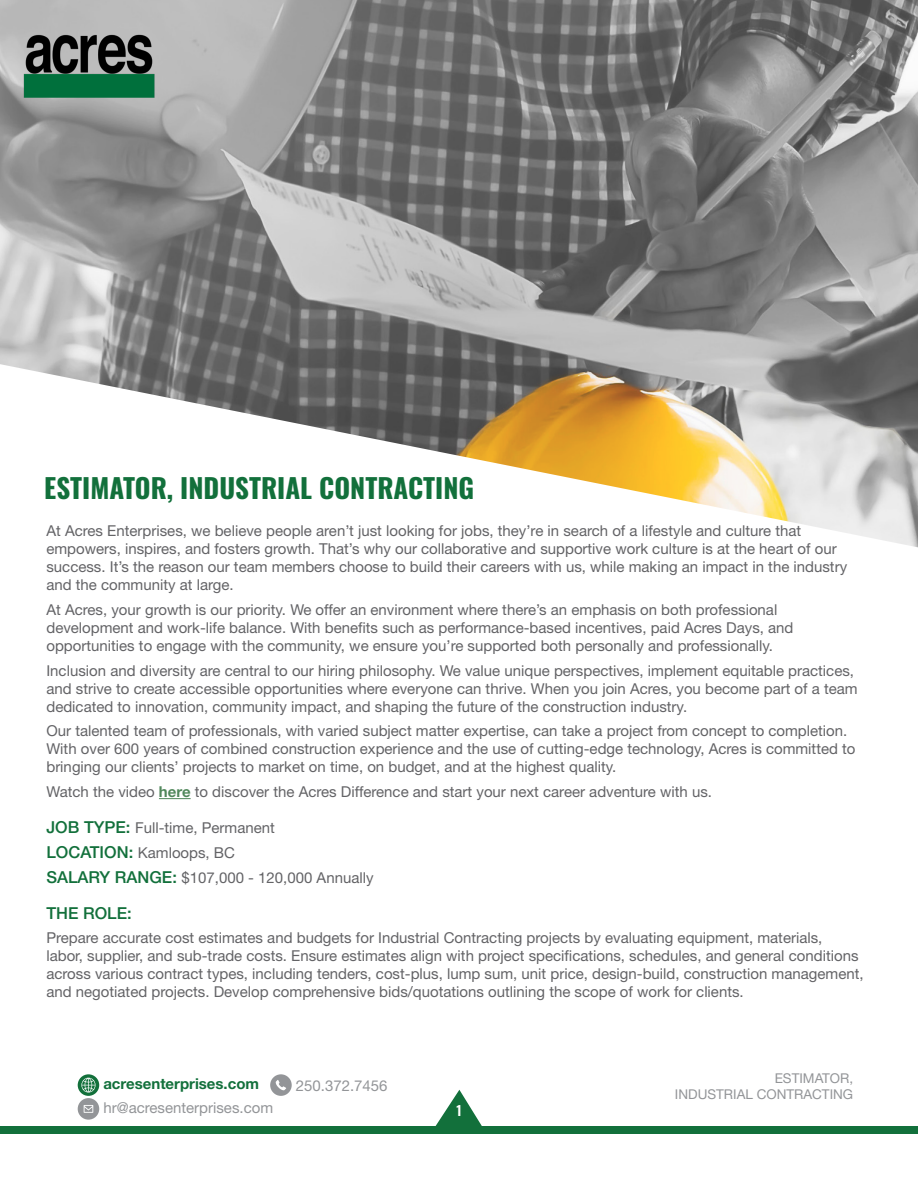
<style>
.page{position:relative;width:918px;height:1188px;background:#fff}
.page>*{position:absolute;margin:0;border:0;box-sizing:border-box;transform-origin:0 0}
.Title_page_title{font:700 27px "Oswald";color:#12703b}
.body{font:500 16.5px "Helvetica Neue LT Std";color:#12703b}
.body-2{font:15px/18px "Helvetica Neue LT Std";color:#636366}
.t1{font:15px "Helvetica Neue LT Std";color:#939598}
.t2{font:700 15px "Helvetica Neue LT Std";color:#12703b}
.t3{font:13.5px/16.2px "Helvetica Neue LT Std";color:#939598;text-align:right}
.t4{font:600 13.5px "Oswald";color:#fff}
.s1{font-weight:700;color:#51885c}
.s2{font-weight:500;font-size:16.5px;color:#12703b}
</style>
<div class="page">
<svg style="left:435px;top:1090px;width:47px;height:36px"></svg>
<div style="left:0;top:1126px;width:918px;height:8px;background:#12703b"></div>
<svg style="left:78px;top:1074px;width:21px;height:22px"></svg>
<svg style="left:81px;top:1078px;width:15px;height:15px"></svg>
<div style="left:270px;top:1074px;width:22px;height:22px;background:#939598;border-radius:50%"></div>
<svg style="left:276px;top:1080px;width:10px;height:10px"></svg>
<div style="left:78px;top:1098px;width:21px;height:22px;background:#939598;border-radius:50%"></div>
<svg style="left:84px;top:1105px;width:9px;height:8px"></svg>
<hr style="left:159px;top:798px;width:32px;height:1px;background:#51885c">
<img style="left:0;top:0;width:918px;height:547px">
<img style="left:22px;top:28px;width:135px;height:77px">
<p class="Title_page_title" style="left:44px;top:474px;width:432px">ESTIMATOR, INDUSTRIAL CONTRACTING</p>
<p class="body-2" style="left:46px;top:522px;width:802px">At Acres Enterprises, we believe people aren’t just looking for jobs, they’re in search of a lifestyle and culture that empowers, inspires, and fosters growth. That’s why our collaborative and supportive work culture is at the heart of our success. It’s the reason our team members choose to build their careers with us, while making an impact in the industry and the community at large.</p>
<p class="body-2" style="left:46px;top:600px;width:749px">At Acres, your growth is our priority. We offer an environment where there’s an emphasis on both professional development and work-life balance. With benefits such as performance-based incentives, paid Acres Days, and opportunities to engage with the community, we ensure you’re supported both personally and professionally.</p>
<p class="body-2" style="left:46px;top:661px;width:813px">Inclusion and diversity are central to our hiring philosophy. We value unique perspectives, implement equitable practices, and strive to create accessible opportunities where everyone can thrive. When you join Acres, you become part of a team dedicated to innovation, community impact, and shaping the future of the construction industry.</p>
<p class="body-2" style="left:46px;top:722px;width:811px">Our talented team of professionals, with varied subject matter expertise, can take a project from concept to completion.<br>With over 600 years of combined construction experience and the use of cutting-edge technology, Acres is committed to bringing our clients’ projects to market on time, on budget, and at the highest quality.</p>
<p class="body-2" style="left:46px;top:783px;width:667px">Watch the video <span class="s1">here</span> to discover the Acres Difference and start your next career adventure with us.</p>
<p class="body-2" style="left:46px;top:819px;width:230px"><span class="s2">JOB TYPE:</span> Full-time, Permanent</p>
<p class="body-2" style="left:46px;top:843px;width:190px"><span class="s2">LOCATION:</span> Kamloops, BC</p>
<p class="body-2" style="left:46px;top:868px;width:329px"><span class="s2">SALARY RANGE:</span> $107,000 - 120,000 Annually</p>
<p class="body" style="left:46px;top:903px;width:87px">THE ROLE:</p>
<p class="body-2" style="left:46px;top:929px;width:819px">Prepare accurate cost estimates and budgets for Industrial Contracting projects by evaluating equipment, materials,<br>labor, supplier, and sub-trade costs. Ensure estimates align with project specifications, schedules, and general conditions across various contract types, including tenders, cost-plus, lump sum, unit price, design-build, construction management, and negotiated projects. Develop comprehensive bids/quotations outlining the scope of work for clients.</p>
<p class="t2" style="left:103px;top:1074px;width:157px">acresenterprises.com</p>
<p class="t1" style="left:296px;top:1076px;width:93px">250.372.7456</p>
<p class="t1" style="left:103px;top:1098px;width:171px">hr@acresenterprises.com</p>
<p class="t4" style="left:456px;top:1104px;width:7px">1</p>
<p class="t3" style="left:675px;top:1070px;width:180px">ESTIMATOR,<br>INDUSTRIAL CONTRACTING</p>
</div>
